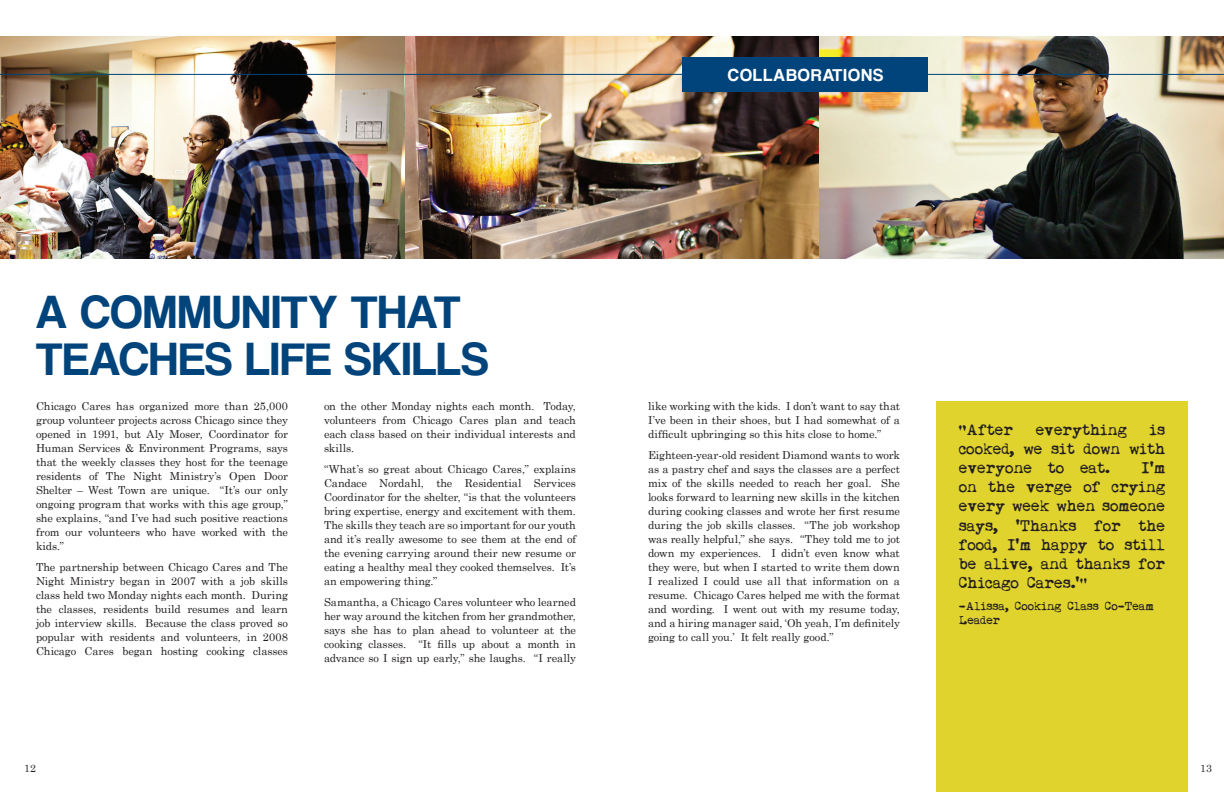
<style>
.page{position:relative;width:1224px;height:792px;background:#fff}
.page>*{position:absolute;margin:0;border:0;box-sizing:border-box;transform-origin:0 0}
.t1{font:48px "Coolvetica Rg";color:#00447b}
.t2{font:18px "Coolvetica Rg";letter-spacing:.07em;color:#fff}
.t3{font:16px/19.2px "My Underwood";color:#231f20;text-align:justify}
.t4{font:12px/14.4px "My Underwood";color:#231f20}
.t5{font:11px/14px "Century Schoolbook";letter-spacing:-.01em;color:#231f20;text-align:justify}
.t6{font:10.5px "Century Schoolbook";color:#231f20}
</style>
<div class="page">
<div style="left:936px;top:401px;width:252px;height:391px;background:#e1d32e"></div>
<img style="left:0;top:36px;width:1224px;height:223px">
<hr style="left:0;top:74px;width:1224px;height:1px;background:#00447b">
<div style="left:682px;top:57px;width:246px;height:35px;background:#00447b"></div>
<h2 class="t2" style="left:728px;top:64px;width:157px">COLLABORATIONS</h2>
<h1 class="t1" style="left:36px;top:283px;width:74px">A COMMUNITY</h1>
<h1 class="t1" style="left:351px;top:283px;width:29px">THAT</h1>
<h1 class="t1" style="left:36px;top:330px;width:29px">TEACHES</h1>
<h1 class="t1" style="left:246px;top:330px;width:179px">LIFE SKILLS</h1>
<p class="t5" style="left:36px;top:398px;width:254px">Chicago Cares has organized more than 25,000 group volunteer projects across Chicago since they opened in 1991, but Aly Moser, Coordinator for Human Services &amp; Environment Programs, says that the weekly classes they host for the teenage residents of The Night Ministry’s Open Door Shelter – West Town are unique. “It’s our only ongoing program that works with this age group,” she explains, “and I’ve had such positive reactions from our volunteers who have worked with the kids.”</p>
<p class="t5" style="left:36px;top:559px;width:254px">The partnership between Chicago Cares and The Night Ministry began in 2007 with a job skills class held two Monday nights each month. During the classes, residents build resumes and learn job interview skills. Because the class proved so popular with residents and volunteers, in 2008<br>Chicago Cares began hosting cooking classes</p>
<p class="t5" style="left:324px;top:398px;width:254px">on the other Monday nights each month. Today, volunteers from Chicago Cares plan and teach each class based on their individual interests and skills.</p>
<p class="t5" style="left:324px;top:461px;width:254px">“What’s so great about Chicago Cares,” explains Candace Nordahl, the Residential Services Coordinator for the shelter, “is that the volunteers bring expertise, energy and excitement with them.<br>The skills they teach are so important for our youth and it’s really awesome to see them at the end of the evening carrying around their new resume or eating a healthy meal they cooked themselves. It’s an empowering thing.”</p>
<p class="t5" style="left:324px;top:594px;width:254px">Samantha, a Chicago Cares volunteer who learned her way around the kitchen from her grandmother, says she has to plan ahead to volunteer at the cooking classes. “It fills up about a month in advance so I sign up early,” she laughs. “I really</p>
<p class="t5" style="left:648px;top:398px;width:254px">like working with the kids. I don’t want to say that I’ve been in their shoes, but I had somewhat of a difficult upbringing so this hits close to home.”</p>
<p class="t5" style="left:648px;top:447px;width:254px">Eighteen-year-old resident Diamond wants to work as a pastry chef and says the classes are a perfect mix of the skills needed to reach her goal. She looks forward to learning new skills in the kitchen during cooking classes and wrote her first resume during the job skills classes. “The job workshop was really helpful,” she says. “They told me to jot down my experiences. I didn’t even know what they were, but when I started to write them down I realized I could use all that information on a resume. Chicago Cares helped me with the format and wording. I went out with my resume today, and a hiring manager said, ‘Oh yeah, I’m definitely going to call you.’ It felt really good.”</p>
<h3 class="t3" style="left:959px;top:420px;width:56px">“After</h3>
<h3 class="t3" style="left:1036px;top:420px;width:93px">everything</h3>
<h3 class="t3" style="left:959px;top:420px;width:208px;text-indent:191px">is cooked, we sit down with everyone to eat.</h3>
<h3 class="t3" style="left:959px;top:459px;width:208px;text-indent:183px">I’m on the verge of crying every week when someone says, ‘Thanks for the food, I’m happy to still be alive, and thanks for Chicago Cares.’”</h3>
<p class="t4" style="left:959px;top:599px;width:196px">-Alissa, Cooking Class Co-Team<br>Leader</p>
<p class="t6" style="left:24px;top:759px;width:13px">12</p>
<p class="t6" style="left:1200px;top:759px;width:13px">13</p>
</div>
